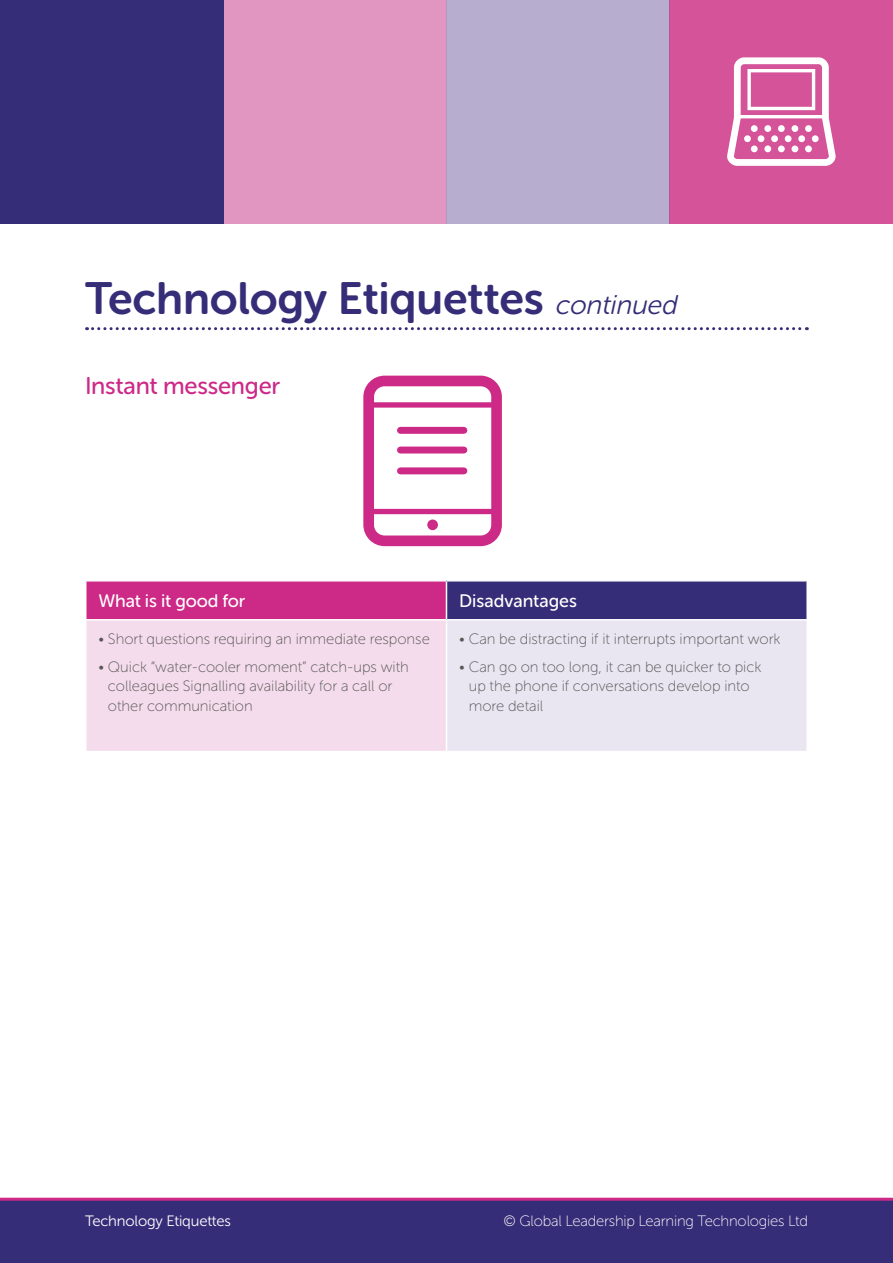
<style>
.page{position:relative;width:893px;height:1263px;background:#fff}
.page>*{position:absolute;margin:0;border:0;box-sizing:border-box;transform-origin:0 0}
.t1{font:45px "Museo Sans Rounded 700";letter-spacing:-.005em;color:#352d77}
.t2{font:24px "Museo Sans Rounded 500";letter-spacing:-.01em;color:#cd2987}
.t3{font:18px "Museo Sans Rounded 500";letter-spacing:-.005em;color:#fff}
.t4{font:15px/19.5px "Museo Sans Rounded 100";color:#575756}
.t5{font:15px "Museo Sans Rounded 100";letter-spacing:-.01em;color:#fff}
.t6{font:15px "Museo Sans Rounded 300";letter-spacing:-.01em;color:#fff}
.s1{font-family:"Museo Sans Rounded 300";font-style:italic;font-size:27px}
</style>
<div class="page">
<div style="left:0;top:1199px;width:893px;height:64px;background:#352d77"></div>
<svg style="left:87px;top:327px;width:720px;height:3px"></svg>
<hr style="left:0;top:1198px;width:893px;height:3px;background:#cd2987">
<div style="left:86px;top:581px;width:360px;height:39px;background:#cd2987"></div>
<div style="left:446px;top:581px;width:361px;height:39px;background:#352d77"></div>
<div style="left:86px;top:620px;width:360px;height:131px;background:#f4dcec"></div>
<div style="left:446px;top:620px;width:361px;height:131px;background:#e9e6f1"></div>
<hr style="left:85px;top:581px;width:2px;height:38px;background:#fff">
<hr style="left:446px;top:581px;width:1px;height:38px;background:#fff">
<hr style="left:806px;top:581px;width:2px;height:38px;background:#fff">
<hr style="left:85px;top:619px;width:361px;height:1px;background:#fff">
<hr style="left:85px;top:620px;width:2px;height:131px;background:#fff">
<hr style="left:446px;top:619px;width:362px;height:1px;background:#fff">
<hr style="left:446px;top:620px;width:1px;height:131px;background:#fff">
<hr style="left:806px;top:620px;width:2px;height:131px;background:#fff">
<svg style="left:363px;top:376px;width:139px;height:170px"></svg>
<div style="left:670px;top:0;width:223px;height:223px;background:#d45399"></div>
<div style="left:223px;top:0;width:223px;height:223px;background:#e196c1"></div>
<div style="left:446px;top:0;width:224px;height:223px;background:#b7aecf"></div>
<div style="left:0;top:0;width:223px;height:223px;background:#352d77"></div>
<svg style="left:727px;top:57px;width:109px;height:109px"></svg>
<h1 class="t1" style="left:85px;top:274px;width:599px">Technology Etiquettes <span class="s1">continued</span></h1>
<h2 class="t2" style="left:85px;top:372px;width:196px">Instant messenger</h2>
<p class="t3" style="left:99px;top:591px;width:148px">What is it good for</p>
<p class="t3" style="left:459px;top:591px;width:119px">Disadvantages</p>
<p class="t4" style="left:99px;top:629px;width:333px">• Short questions requiring an immediate response</p>
<p class="t4" style="left:108px;top:657px;width:302px;text-indent:-9px">• Quick “water-cooler moment” catch-ups with colleagues Signalling availability for a call or other communication</p>
<p class="t4" style="left:459px;top:629px;width:323px">• Can be distracting if it interrupts important work</p>
<p class="t4" style="left:469px;top:657px;width:294px;text-indent:-9px">• Can go on too long, it can be quicker to pick up the phone if conversations develop into more detail</p>
<p class="t6" style="left:85px;top:1213px;width:147px">Technology Etiquettes</p>
<p class="t5" style="left:504px;top:1213px;width:306px">© Global Leadership Learning Technologies Ltd</p>
</div>
